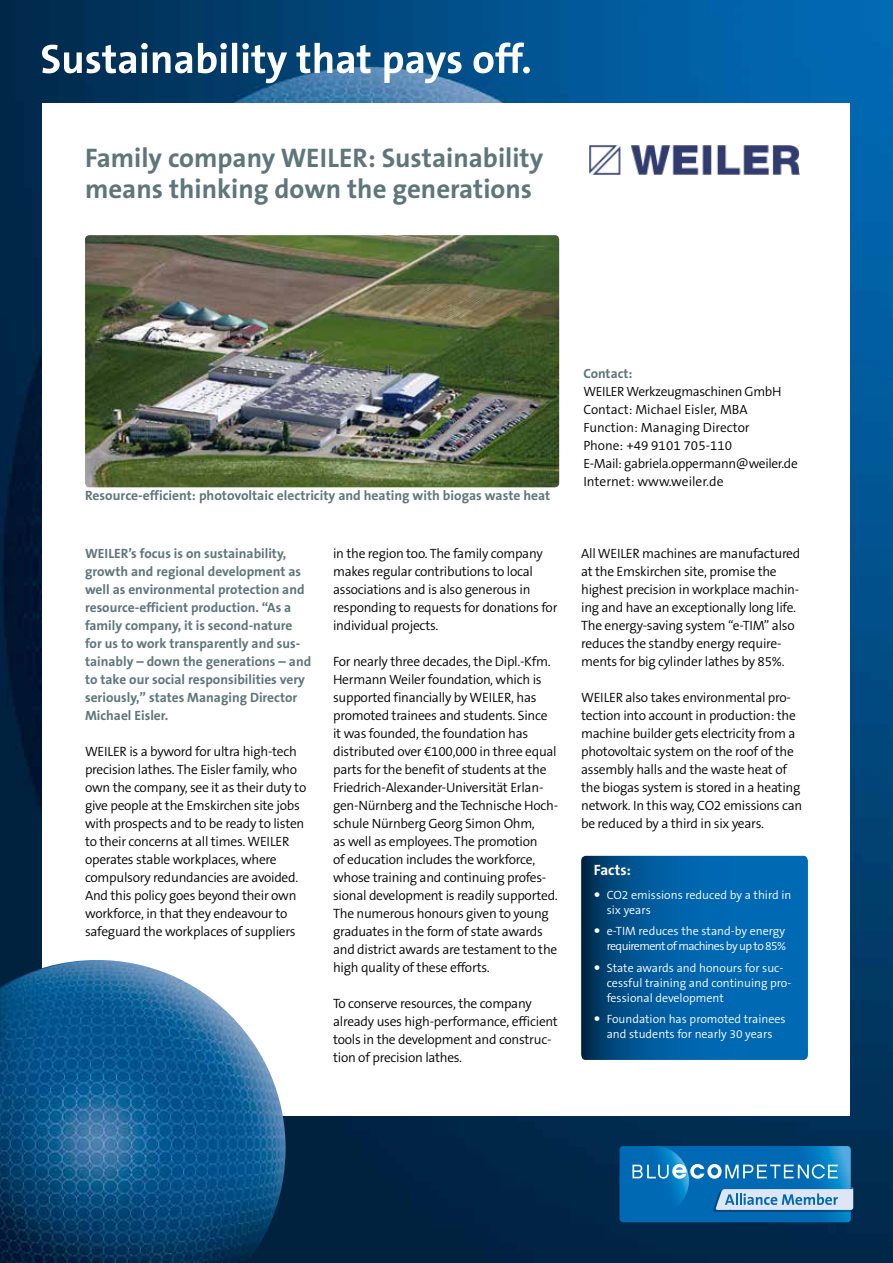
<style>
.page{position:relative;width:893px;height:1263px;background:#fff}
.page>*{position:absolute;margin:0;border:0;box-sizing:border-box;transform-origin:0 0}
.t1{font:700 27px/31.5px "The Sans B Plus W7";color:#5e767b}
.t2{font:700 15px "The Sans B Plus W7";color:#fff}
.t3{font:300 13.5px/18px "The Sans B Plus W4";letter-spacing:-.02em;color:#000}
.t4{font:700 13.5px/18px "The Sans B Plus W7";color:#5e767b}
.t5{font:300 13.5px "The Sans B Plus W4";color:#000}
.t6{font:300 13.35px/18px "The Sans B Plus W4";letter-spacing:-.015em;color:#000}
.t7{font:700 13.35px "The Sans B Plus W7";color:#5e767b}
.t8{font:300 12px/15px "The Sans B Plus W4";color:#fff}
.t9{font:300 12px/15px "The Sans B Plus W4";letter-spacing:-.05em;color:#fff}
</style>
<div class="page">
<img style="left:0;top:0;width:893px;height:1263px">
<div style="left:42px;top:104px;width:808px;height:1012px;background:#fff"></div>
<svg style="left:620px;top:1146px;width:233px;height:76px;background:#2e85c2"></svg>
<svg style="left:42px;top:43px;width:488px;height:40px"></svg>
<img style="left:0;top:960px;width:286px;height:303px">
<svg style="left:581px;top:856px;width:227px;height:204px;background:#005c9f"></svg>
<img style="left:85px;top:235px;width:474px;height:252px">
<svg style="left:595px;top:892px;width:5px;height:5px"></svg>
<svg style="left:595px;top:928px;width:5px;height:5px"></svg>
<svg style="left:595px;top:965px;width:5px;height:5px"></svg>
<svg style="left:595px;top:1016px;width:5px;height:5px"></svg>
<h1 class="t1" style="left:85px;top:142px;width:460px">Family company WEILER: Sustainability means thinking down the generations</h1>
<p class="t4" style="left:85px;top:487px;width:467px">Resource-efficient: photovoltaic electricity and heating with biogas waste heat</p>
<p class="t4" style="left:85px;top:545px;width:228px">WEILER’s focus is on sustainability, growth and regional development as well as environmental protection and resource-efficient production. “As a family company, it is second-nature for us to work transparently and sus&shy;tainably – down the generations – and to take our social responsibilities very seriously,” states Managing Director Michael Eisler.</p>
<p class="t3" style="left:85px;top:742px;width:223px">WEILER is a byword for ultra high-tech precision lathes. The Eisler family, who own the company, see it as their duty to give people at the Emskirchen site jobs with prospects and to be ready to listen to their concerns at all times. WEILER operates stable workplaces, where compulsory redundancies are avoided.<br>And this policy goes beyond their own workforce, in that they endeavour to safeguard the workplaces of suppliers</p>
<p class="t3" style="left:333px;top:544px;width:226px">in the region too. The family company makes regular contributions to local associations and is also generous in responding to requests for donations for individual projects.</p>
<p class="t3" style="left:333px;top:652px;width:227px">For nearly three decades, the Dipl.-Kfm.<br>Hermann Weiler foundation, which is supported financially by WEILER, has promoted trainees and students. Since it was founded, the foundation has distributed over €100,000 in three equal parts for the benefit of students at the Friedrich-Alexander-Universität Erlan&shy;gen-Nürnberg and the Technische Hoch&shy;schule Nürnberg Georg Simon Ohm,<br>as well as employees. The promotion<br>of education includes the workforce, whose training and continuing profes&shy;sional development is readily supported.<br>The numerous honours given to young graduates in the form of state awards and district awards are testament to the high quality of these efforts.</p>
<p class="t3" style="left:333px;top:994px;width:226px">To conserve resources, the company already uses high-performance, efficient tools in the development and construc&shy;tion of precision lathes.</p>
<p class="t7" style="left:583px;top:365px;width:51px">Contact:</p>
<p class="t6" style="left:583px;top:383px;width:216px">WEILER Werkzeugmaschinen GmbH<br>Contact: Michael Eisler, MBA<br>Function: Managing Director<br>Phone: +49 9101 705-110<br>E-Mail: gabriela.oppermann@weiler.de</p>
<p class="t5" style="left:583px;top:473px;width:142px">Internet: www.weiler.de</p>
<p class="t3" style="left:581px;top:544px;width:221px">All WEILER machines are manufactured at the Emskirchen site, promise the highest precision in workplace machin&shy;ing and have an exceptionally long life.<br>The energy-saving system “e-TIM” also reduces the standby energy require&shy;ments for big cylinder lathes by 85%.</p>
<p class="t3" style="left:581px;top:688px;width:223px">WEILER also takes environmental pro&shy;tection into account in production: the machine builder gets electricity from a photovoltaic system on the roof of the assembly halls and the waste heat of the biogas system is stored in a heating network. In this way, CO2 emissions can be reduced by a third in six years.</p>
<p class="t2" style="left:594px;top:861px;width:39px">Facts:</p>
<p class="t8" style="left:607px;top:887px;width:186px">CO2 emissions reduced by a third in six years</p>
<p class="t9" style="left:607px;top:924px;width:181px">e-TIM reduces the stand-by energy requirement of machines by up to 85%</p>
<p class="t8" style="left:607px;top:960px;width:186px">State awards and honours for suc&shy;cessful training and continuing pro&shy;fessional development</p>
<p class="t8" style="left:607px;top:1011px;width:181px">Foundation has promoted trainees and students for nearly 30 years</p>
</div>
